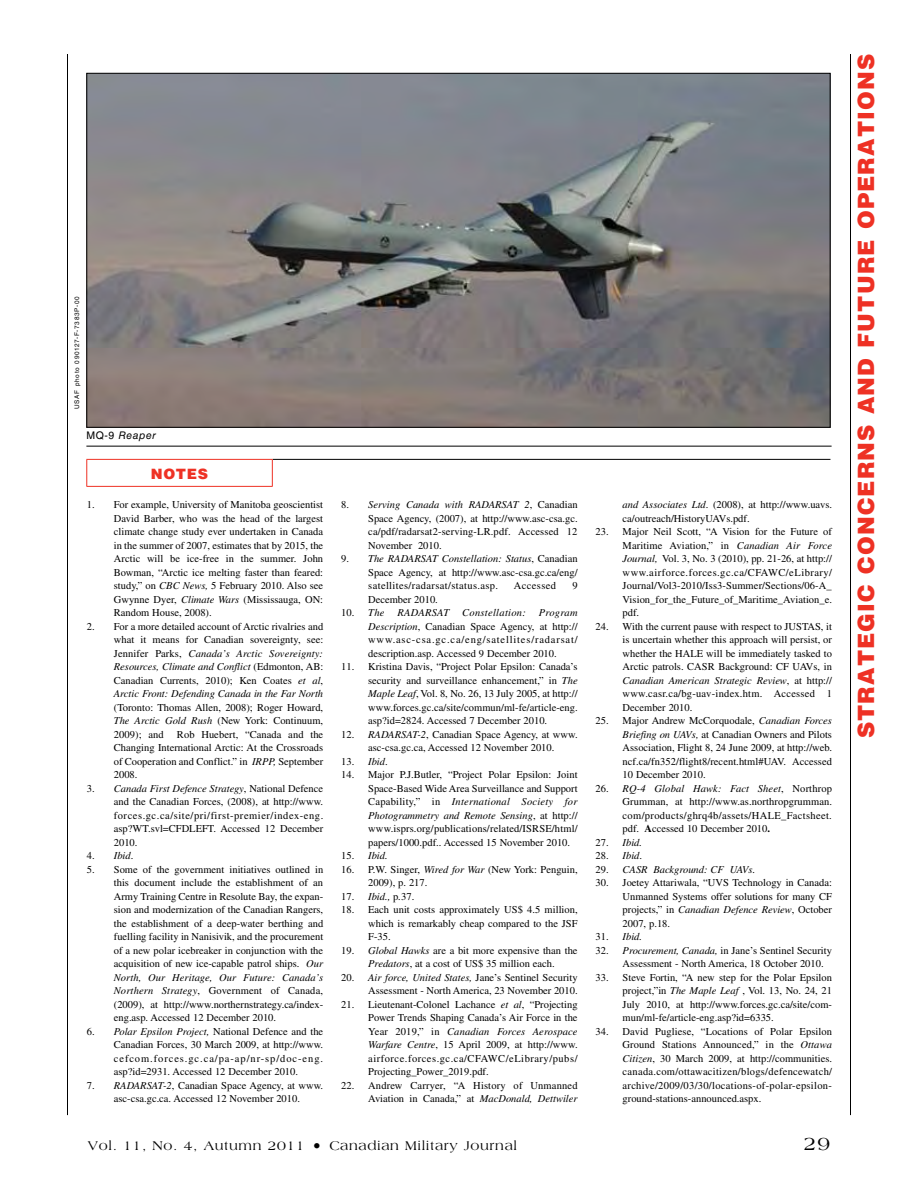
<style>
.page{position:relative;width:918px;height:1188px;background:#fff}
.page>*{position:absolute;margin:0;border:0;box-sizing:border-box;transform-origin:0 0}
.t1{font:900 22.5px "Helvetica LT Std";letter-spacing:.05em;color:#ee3124}
.t2{font:19.5px "Americana Std";color:#000}
.t3{font:900 14.25px "Helvetica LT Std";letter-spacing:.05em;color:#ee3124}
.t4{font:13.5px "Americana Std";letter-spacing:.05em;color:#000}
.t5{font:10.5px/13.5px "Times LT Std";color:#000;text-align:justify}
.t6{font:italic 10.5px "Times LT Std";color:#000}
.t7{font:italic 10.5px "Helvetica LT Std";letter-spacing:.05em;color:#000}
.t8{font:10.5px "Times LT Std";letter-spacing:.035em;color:#000}
.t9{font:6.3px "Helvetica LT Std";letter-spacing:.125em;color:#000}
.s1{font-style:normal}
.s2{font-style:italic}
.s3{font-weight:700}
.s4{font-size:16.5px}
</style>
<div class="page">
<hr style="left:850px;top:54px;width:1px;height:1061px;background:#000">
<hr style="left:67px;top:54px;width:1px;height:1061px;background:#000">
<hr style="left:86px;top:446px;width:746px;height:1px;background:#000">
<hr style="left:273px;top:459px;width:557px;height:1px;background:#000">
<svg style="left:86px;top:460px;width:1px;height:26px"></svg>
<hr style="left:86px;top:459px;width:187px;height:1px;background:#ee3124">
<svg style="left:272px;top:460px;width:1px;height:26px"></svg>
<hr style="left:86px;top:486px;width:187px;height:1px;background:#ee3124">
<img style="left:88px;top:75px;width:741px;height:351px">
<p class="t9" style="left:73px;top:409px;width:114px;rotate:-90deg">USAF photo 090127-F-7383P-00</p>
<p class="t7" style="left:86px;top:429px;width:71px"><span class="s1">MQ-9</span> Reaper</p>
<h3 class="t3" style="left:151px;top:465px;width:59px">NOTES</h3>
<p class="t5" style="left:114px;top:498px;width:211px;text-indent:-27px">1. For example, University of Manitoba geoscientist David Barber, who was the head of the largest climate change study ever undertaken in Canada in the summer of 2007, estimates that by 2015, the Arctic will be ice-free in the summer. John Bowman, “Arctic ice melting faster than feared: study,” on <span class="s2">CBC News,</span> 5 February 2010. Also see Gwynne Dyer, <span class="s2">Climate Wars</span> (Mississauga, ON:<br>Random House, 2008).</p>
<p class="t5" style="left:114px;top:619px;width:211px;text-indent:-27px">2. For a more detailed account of Arctic rivalries and what it means for Canadian sovereignty, see:<br>Jennifer Parks, <span class="s2">Canada’s Arctic Sovereignty:<br>Resources, Climate and Conflict</span> (Edmonton, AB:<br>Canadian Currents, 2010); Ken Coates <span class="s2">et al</span>, <span class="s2">Arctic Front: Defending Canada in the Far North</span></p>
<p class="t5" style="left:114px;top:700px;width:211px">(Toronto: Thomas Allen, 2008); Roger Howard, <span class="s2">The Arctic Gold Rush</span> (New York: Continuum, 2009); and</p>
<p class="t5" style="left:114px;top:727px;width:211px;text-indent:63px">Rob Huebert, “Canada and the Changing International Arctic: At the Crossroads of Cooperation and Conflict.” in <span class="s2">IRPP,</span> September 2008.</p>
<p class="t5" style="left:114px;top:781px;width:211px;text-indent:-27px">3. <span class="s2">Canada First Defence Strategy</span>, National Defence and the Canadian Forces, (2008), at http://www. forces.gc.ca/site/pri/first-premier/index-eng. asp?WT.svl=CFDLEFT. Accessed 12 December 2010.</p>
<p class="t6" style="left:87px;top:850px;width:48px"><span class="s1">4.</span> Ibid<span class="s1">.</span></p>
<p class="t5" style="left:114px;top:862px;width:211px;text-indent:-27px">5. Some of the government initiatives outlined in this document include the establishment of an Army Training Centre in Resolute Bay, the expan&shy;sion and modernization of the Canadian Rangers, the establishment of a deep-water berthing and fuelling facility in Nanisivik, and the procurement of a new polar icebreaker in conjunction with the acquisition of new ice-capable patrol ships. <span class="s2">Our North, Our Heritage, Our Future: Canada’s Northern Strategy</span>, Government of Canada, (2009), at http://www.northernstrategy.ca/index&shy;eng.asp. Accessed 12 December 2010.</p>
<p class="t5" style="left:114px;top:1024px;width:211px;text-indent:-27px">6. <span class="s2">Polar Epsilon Project,</span> National Defence and the Canadian Forces, 30 March 2009, at http://www. cefcom.forces.gc.ca/pa-ap/nr-sp/doc-eng. asp?id=2931. Accessed 12 December 2010.</p>
<p class="t5" style="left:87px;top:1078px;width:238px;text-align:center">7. <span class="s2">RADARSAT-2</span>, Canadian Space Agency, at www. asc-csa.gc.ca. Accessed 12 November 2010.</p>
<p class="t5" style="left:368px;top:498px;width:211px;text-indent:-27px">8. <span class="s2">Serving Canada with RADARSAT 2</span>, Canadian Space Agency, (2007), at http://www.asc-csa.gc. ca/pdf/radarsat2-serving-LR.pdf. Accessed 12<br>November 2010.</p>
<p class="t5" style="left:368px;top:552px;width:211px;text-indent:-27px">9. <span class="s2">The RADARSAT Constellation: Status</span>, Canadian Space Agency, at http://www.asc-csa.gc.ca/eng/ satellites/radarsat/status.asp.</p>
<p class="t8" style="left:514px;top:580px;width:44px">Accessed</p>
<p class="t5" style="left:572px;top:579px;width:7px">9</p>
<p class="t5" style="left:368px;top:592px;width:71px">December 2010.</p>
<p class="t5" style="left:368px;top:606px;width:211px;text-indent:-27px">10. <span class="s2">The RADARSAT Constellation: Program Description</span>, Canadian Space Agency, at http:// www.asc-csa.gc.ca/eng/satellites/radarsat/ description.asp. Accessed 9 December 2010.</p>
<p class="t5" style="left:368px;top:660px;width:211px;text-indent:-27px">11. Kristina Davis, “Project Polar Epsilon: Canada’s security and surveillance enhancement,” in <span class="s2">The Maple Leaf</span>, Vol. 8, No. 26, 13 July 2005, at http:// www.forces.gc.ca/site/commun/ml-fe/article-eng. asp?id=2824. Accessed 7 December 2010.</p>
<p class="t5" style="left:341px;top:727px;width:238px;text-align:center">12. <span class="s2">RADARSAT-2</span>, Canadian Space Agency, at www. asc-csa.gc.ca, Accessed 12 November 2010.</p>
<p class="t5" style="left:341px;top:754px;width:48px">13. <span class="s2">Ibid</span>.</p>
<p class="t5" style="left:368px;top:768px;width:211px;text-indent:-27px">14. Major P.J.Butler, “Project Polar Epsilon: Joint Space-Based Wide Area Surveillance and Support Capability,” in <span class="s2">International Society for Photogrammetry and Remote Sensing</span>, at http:// www.isprs.org/publications/related/ISRSE/html/ papers/1000.pdf.. Accessed 15 November 2010.</p>
<p class="t6" style="left:341px;top:850px;width:48px"><span class="s1">15.</span> Ibid.</p>
<p class="t5" style="left:368px;top:862px;width:211px;text-indent:-27px">16. P.W. Singer, <span class="s2">Wired for War</span> (New York: Penguin,<br>2009), p. 217.</p>
<p class="t5" style="left:341px;top:889px;width:75px">17. <span class="s2">Ibid.,</span> p<span class="s2">.</span>37.</p>
<p class="t5" style="left:368px;top:903px;width:211px;text-indent:-27px">18. Each unit costs approximately US$ 4.5 million, which is remarkably cheap compared to the JSF F-35.</p>
<p class="t5" style="left:341px;top:943px;width:238px;text-align:center">19. <span class="s2">Global Hawks</span> are a bit more expensive than the<br><span class="s2">Predators</span>, at a cost of US$ 35 million each.</p>
<p class="t5" style="left:341px;top:970px;width:238px;text-align:right">20. <span class="s2">Air force, United States,</span> Jane’s Sentinel Security<br>Assessment - North America, 23 November 2010.</p>
<p class="t5" style="left:368px;top:997px;width:211px;text-indent:-27px">21. Lieutenant-Colonel Lachance <span class="s2">et al</span>, “Projecting Power Trends Shaping Canada’s Air Force in the Year 2019,” in <span class="s2">Canadian Forces Aerospace Warfare Centre</span>, 15 April 2009, at http://www. airforce.forces.gc.ca/CFAWC/eLibrary/pubs/ Projecting_Power_2019.pdf.</p>
<p class="t5" style="left:341px;top:1078px;width:238px;text-align:right">22. Andrew Carryer, “A History of Unmanned<br>Aviation in Canada,” at <span class="s2">MacDonald, Dettwiler</span></p>
<p class="t5" style="left:623px;top:498px;width:211px"><span class="s2">and Associates Ltd</span>. (2008), at http://www.uavs. ca/outreach/HistoryUAVs.pdf.</p>
<p class="t5" style="left:623px;top:525px;width:211px;text-indent:-27px">23. Major Neil Scott, “A Vision for the Future of Maritime Aviation,” in <span class="s2">Canadian Air Force Journal,</span> Vol. 3, No. 3 (2010), pp. 21-26, at http:// www.airforce.forces.gc.ca/CFAWC/eLibrary/ Journal/Vol3-2010/Iss3-Summer/Sections/06-A_ Vision_for_the_Future_of_Maritime_Aviation_e. pdf.</p>
<p class="t5" style="left:623px;top:620px;width:211px;text-indent:-27px">24. With the current pause with respect to JUSTAS, it is uncertain whether this approach will persist, or whether the HALE will be immediately tasked to Arctic patrols. CASR Background: CF UAVs, in <span class="s2">Canadian American Strategic Review</span>, at http:// www.casr.ca/bg-uav-index.htm. Accessed 1<br>December 2010.</p>
<p class="t5" style="left:623px;top:714px;width:211px;text-indent:-27px">25. Major Andrew McCorquodale, <span class="s2">Canadian Forces Briefing on UAVs,</span> at Canadian Owners and Pilots Association, Flight 8, 24 June 2009, at http://web. ncf.ca/fn352/flight8/recent.html#UAV. Accessed 10 December 2010.</p>
<p class="t5" style="left:623px;top:782px;width:211px;text-indent:-27px">26. <span class="s2">RQ-4 Global Hawk: Fact Sheet</span>, Northrop Grumman, at http://www.as.northropgrumman. com/products/ghrq4b/assets/HALE_Factsheet. pdf. <span class="s3">A</span>ccessed 10 December 2010<span class="s3">.</span></p>
<p class="t6" style="left:596px;top:837px;width:48px"><span class="s1">27.</span> Ibid.</p>
<p class="t5" style="left:596px;top:849px;width:48px">28. <span class="s2">Ibid</span>.</p>
<p class="t6" style="left:596px;top:864px;width:161px"><span class="s1">29.</span> CASR Background: CF UAVs.</p>
<p class="t5" style="left:623px;top:876px;width:211px;text-indent:-27px">30. Joetey Attariwala, “UVS Technology in Canada:<br>Unmanned Systems offer solutions for many CF projects,” in <span class="s2">Canadian Defence Review</span>, October 2007, p.18.</p>
<p class="t6" style="left:596px;top:931px;width:48px"><span class="s1">31.</span> Ibid.</p>
<p class="t5" style="left:623px;top:944px;width:211px;text-indent:-27px">32. <span class="s2">Procurement, Canada,</span> in Jane’s Sentinel Security<br>Assessment - North America, 18 October 2010.</p>
<p class="t5" style="left:623px;top:971px;width:211px;text-indent:-27px">33. Steve Fortin, “A new step for the Polar Epsilon project,”in <span class="s2">The Maple Leaf</span> , Vol. 13, No. 24, 21<br>July 2010, at http://www.forces.gc.ca/site/com&shy;mun/ml-fe/article-eng.asp?id=6335.</p>
<p class="t5" style="left:623px;top:1025px;width:211px;text-indent:-27px">34. David Pugliese, “Locations of Polar Epsilon Ground Stations Announced,” in the <span class="s2">Ottawa Citizen</span>, 30 March 2009, at http://communities. canada.com/ottawacitizen/blogs/defencewatch/ archive/2009/03/30/locations-of-polar-epsilon&shy;ground-stations-announced.aspx.</p>
<p class="t4" style="left:88px;top:1138px;width:431px">Vol. 11, No. 4, Autumn 2011 <span class="s4">•</span> Canadian Military Journal</p>
<h2 class="t2" style="left:804px;top:1132px;width:28px">29</h2>
<h1 class="t1" style="left:851px;top:738px;width:686px;rotate:-90deg">STRATEGIC CONCERNS AND FUTURE OPERATIONS</h1>
</div>
